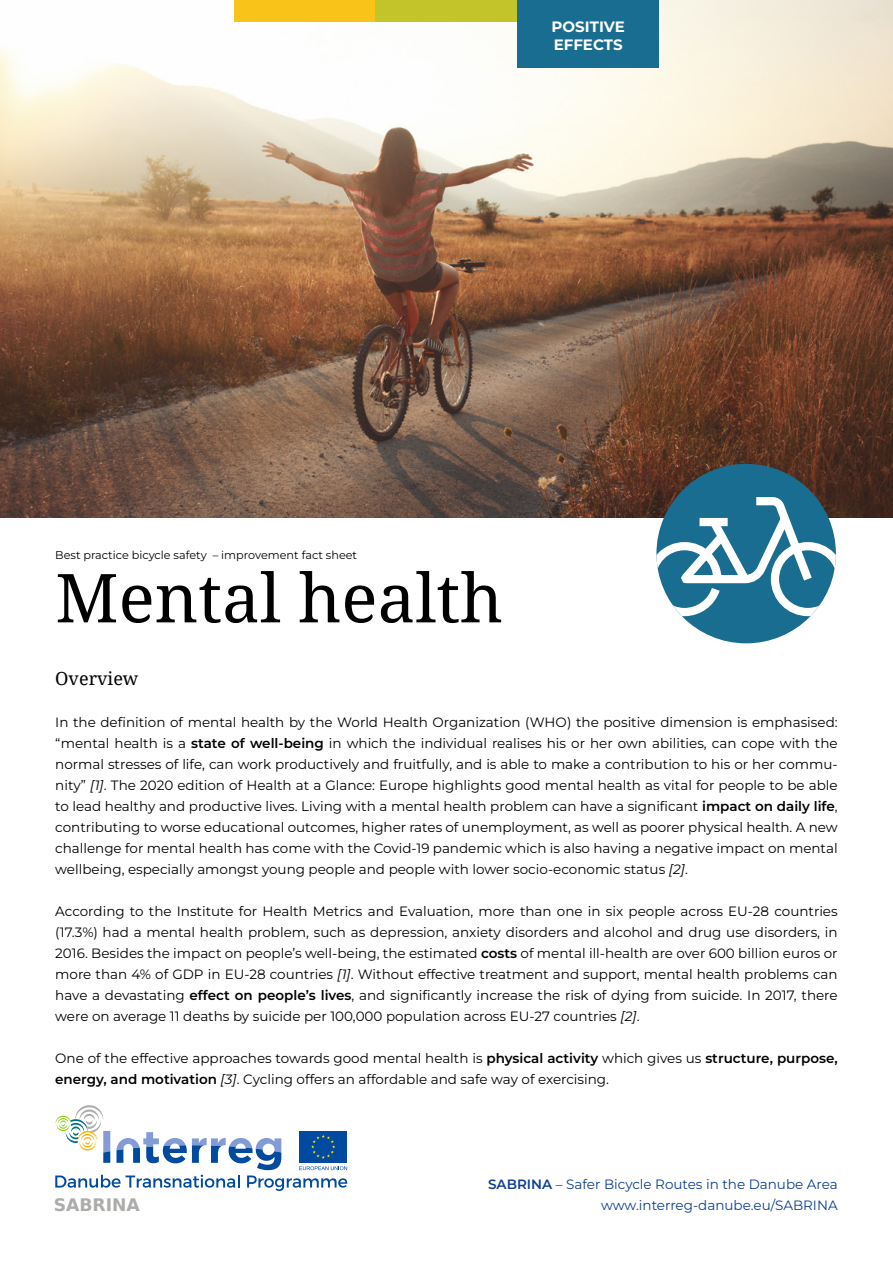
<style>
.page{position:relative;width:893px;height:1263px;background:#fff}
.page>*{position:absolute;margin:0;border:0;box-sizing:border-box;transform-origin:0 0}
.t1{font:67.5px "Noto Serif";color:#000}
.t2{font:18px "Noto Serif";color:#000}
.t3{font:700 17.25px "DejaVu Sans";color:#acacaa}
.t4{font:700 15px/18px "Montserrat";color:#fff}
.t5{font:13.5px/21px "Montserrat";color:#000;text-align:justify}
.t6{font:13.5px/21px "Montserrat";color:#0f3f93;text-align:right}
.t7{font:11.25px "Montserrat";color:#000}
.s1{font-weight:600}
.s2{font-style:italic}
</style>
<div class="page">
<img style="left:0;top:0;width:893px;height:517px">
<div style="left:517px;top:0;width:142px;height:68px;background:#186d90"></div>
<div style="left:234px;top:0;width:142px;height:21px;background:#f9c31a"></div>
<div style="left:376px;top:0;width:141px;height:21px;background:#c2c42a"></div>
<svg style="left:55px;top:1105px;width:292px;height:86px"></svg>
<div style="left:656px;top:464px;width:180px;height:179px;background:#186d90;border-radius:50%"></div>
<svg style="left:656px;top:493px;width:180px;height:127px"></svg>
<p class="t4" style="left:552px;top:18px;width:75px">POSITIVE<br>EFFECTS</p>
<p class="t7" style="left:55px;top:548px;width:303px">Best practice bicycle safety – improvement fact sheet</p>
<h1 class="t1" style="left:55px;top:552px;width:449px">Mental health</h1>
<h2 class="t2" style="left:55px;top:666px;width:85px">Overview</h2>
<p class="t5" style="left:55px;top:712px;width:784px">In the definition of mental health by the World Health Organization (WHO) the positive dimension is emphasised: “mental health is a <span class="s1">state of well-being</span> in which the individual realises his or her own abilities, can cope with the normal stresses of life, can work productively and fruitfully, and is able to make a contribution to his or her commu&shy;nity” <span class="s2">[1]</span>. The 2020 edition of Health at a Glance: Europe highlights good mental health as vital for people to be able to lead healthy and productive lives. Living with a mental health problem can have a significant <span class="s1">impact on daily life</span>, contributing to worse educational outcomes, higher rates of unemployment, as well as poorer physical health. A new challenge for mental health has come with the Covid-19 pandemic which is also having a negative impact on mental wellbeing, especially amongst young people and people with lower socio-economic status <span class="s2">[2]</span>.</p>
<p class="t5" style="left:55px;top:901px;width:784px">According to the Institute for Health Metrics and Evaluation, more than one in six people across EU-28 countries (17.3%) had a mental health problem, such as depression, anxiety disorders and alcohol and drug use disorders, in 2016. Besides the impact on people’s well-being, the estimated <span class="s1">costs</span> of mental ill-health are over 600 billion euros or more than 4% of GDP in EU-28 countries <span class="s2">[1]</span>. Without effective treatment and support, mental health problems can have a devastating <span class="s1">effect on people’s lives</span>, and significantly increase the risk of dying from suicide. In 2017, there were on average 11 deaths by suicide per 100,000 population across EU-27 countries <span class="s2">[2]</span>.</p>
<p class="t5" style="left:55px;top:1048px;width:784px">One of the effective approaches towards good mental health is <span class="s1">physical activity</span> which gives us <span class="s1">structure, purpose, energy, and motivation</span> <span class="s2">[3]</span>. Cycling offers an affordable and safe way of exercising.</p>
<p class="t3" style="left:54px;top:1191px;width:88px">SABRINA</p>
<p class="t6" style="left:488px;top:1174px;width:351px"><span class="s1">SABRINA</span> – Safer Bicycle Routes in the Danube Area www.interreg-danube.eu/SABRINA</p>
</div>
